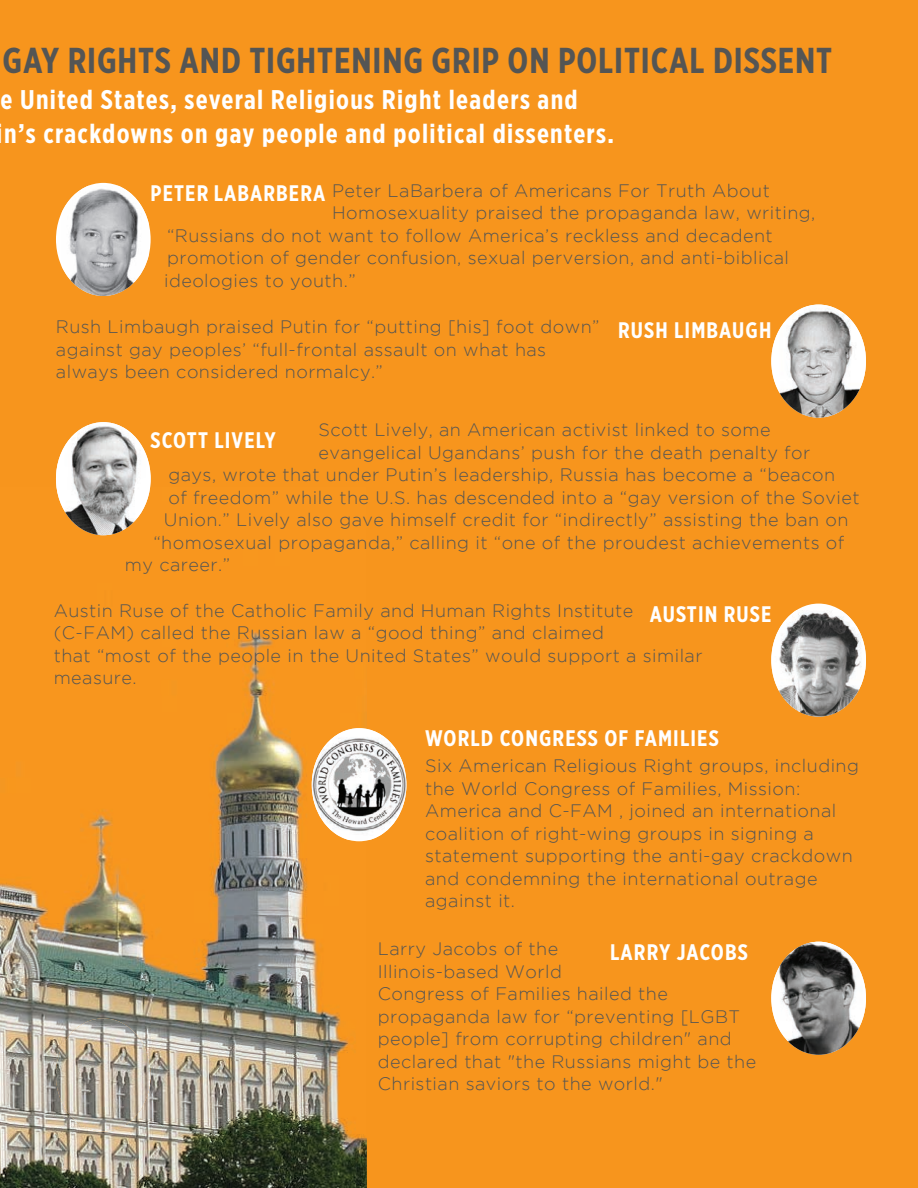
<style>
.page{position:relative;width:918px;height:1188px;background:#f7951d}
.page>*{position:absolute;margin:0;border:0;box-sizing:border-box;transform-origin:0 0}
.t1{font:700 36px "Gotham X Narrow";letter-spacing:.025em;color:#545554}
.t2{font:700 27px/33.8px "Gotham X Narrow";letter-spacing:.05em;color:#fff}
.t3{font:700 22.5px "Gotham X Narrow";letter-spacing:.05em;color:#fff}
.t4{font:300 18px/22.5px "Gotham";letter-spacing:.025em;color:#545554}
.s1{font-family:"Gotham X Narrow";font-weight:700;font-size:22.5px;color:#fff}
</style>
<div class="page">
<img style="left:0;top:487px;width:367px;height:701px">
<img style="left:56px;top:1018px;width:95px;height:105px">
<img style="left:61px;top:1027px;width:88px;height:104px">
<img style="left:152px;top:1020px;width:142px;height:17px">
<div style="left:56px;top:183px;width:95px;height:113px;background:#fff;border-radius:50%"></div>
<img style="left:62px;top:186px;width:87px;height:110px">
<img style="left:771px;top:305px;width:95px;height:113px">
<img style="left:56px;top:422px;width:95px;height:113px">
<img style="left:771px;top:610px;width:95px;height:107px">
<img style="left:312px;top:728px;width:94px;height:112px">
<img style="left:771px;top:942px;width:95px;height:113px">
<h1 class="t1" style="left:2px;top:38px;width:831px">GAY RIGHTS AND TIGHTENING GRIP ON POLITICAL DISSENT</h1>
<h2 class="t2" style="left:0;top:83px;width:615px">e United States, several Religious Right leaders and n’s crackdowns on gay people and political dissenters.</h2>
<p class="t4" style="left:151px;top:179px;width:621px"><span class="s1">PETER LABARBERA</span> Peter LaBarbera of Americans For Truth About</p>
<p class="t4" style="left:332px;top:201px;width:485px">Homosexuality praised the propaganda law, writing,</p>
<p class="t4" style="left:167px;top:224px;width:607px">“Russians do not want to follow America’s reckless and decadent</p>
<p class="t4" style="left:167px;top:246px;width:623px">promotion of gender confusion, sexual perversion, and anti-biblical</p>
<p class="t4" style="left:164px;top:269px;width:193px">ideologies to youth.”</p>
<p class="t4" style="left:56px;top:315px;width:717px">Rush Limbaugh praised Putin for “putting [his] foot down” <span class="s1">RUSH LIMBAUGH </span>against gay peoples’ “full-frontal assault on what has<br>always been considered normalcy.”</p>
<p class="t4" style="left:319px;top:418px;width:454px">Scott Lively, an American activist linked to some</p>
<p class="t4" style="left:319px;top:441px;width:493px">evangelical Ugandans’ push for the death penalty for</p>
<p class="t4" style="left:168px;top:463px;width:668px">gays, wrote that under Putin’s leadership, Russia has become a “beacon</p>
<p class="t4" style="left:168px;top:486px;width:693px">of freedom” while the U.S. has descended into a “gay version of the Soviet</p>
<p class="t4" style="left:164px;top:508px;width:686px">Union.” Lively also gave himself credit for “indirectly” assisting the ban on</p>
<p class="t4" style="left:153px;top:531px;width:693px">“homosexual propaganda,” calling it “one of the proudest achievements of</p>
<p class="t4" style="left:125px;top:553px;width:107px">my career.”</p>
<p class="t4" style="left:54px;top:599px;width:719px">Austin Ruse of the Catholic Family and Human Rights Institute <span class="s1">AUSTIN RUSE </span>(C-FAM) called the Russian law a “good thing” and claimed<br>that “most of the people in the United States” would support a similar measure.</p>
<p class="t3" style="left:151px;top:427px;width:127px">SCOTT LIVELY</p>
<p class="t3" style="left:425px;top:724px;width:295px">WORLD CONGRESS OF FAMILIES</p>
<p class="t4" style="left:425px;top:754px;width:435px">Six American Religious Right groups, including the World Congress of Families, Mission:<br>America and C-FAM , joined an international coalition of right-wing groups in signing a statement supporting the anti-gay crackdown and condemning the international outrage against it.</p>
<p class="t4" style="left:378px;top:938px;width:182px">Larry Jacobs of the</p>
<p class="t3" style="left:610px;top:938px;width:139px">LARRY JACOBS</p>
<p class="t4" style="left:378px;top:960px;width:380px">Illinois-based World<br>Congress of Families hailed the propaganda law for “preventing [LGBT people] from corrupting children" and declared that "the Russians might be the Christian saviors to the world."</p>
</div>
